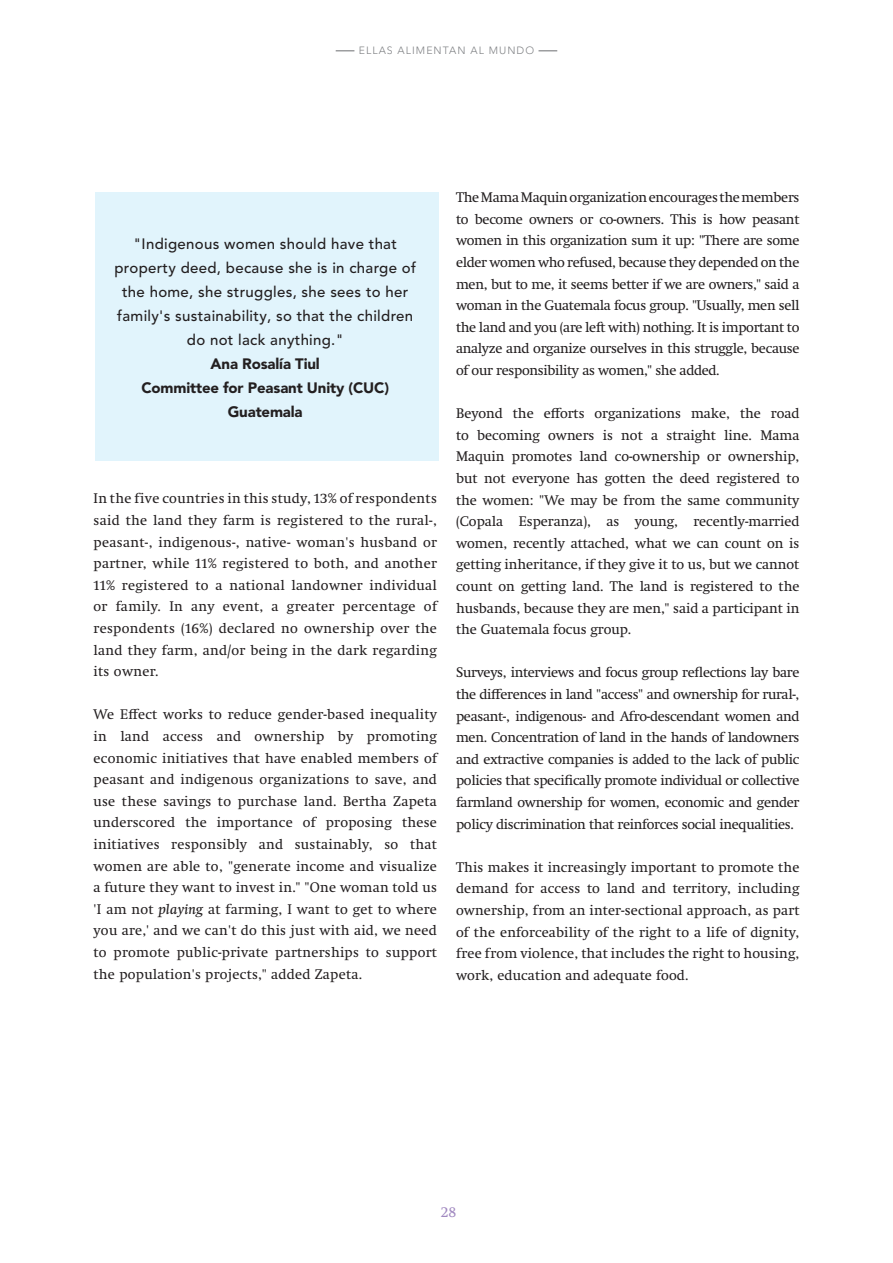
<style>
.page{position:relative;width:893px;height:1263px;background:#fff}
.page>*{position:absolute;margin:0;border:0;box-sizing:border-box;transform-origin:0 0}
.Testimonio{font:500 15px/24px "Avenir LT Pro";letter-spacing:.02em;color:#231f20;text-align:center}
.Testimonio-2{font:900 15px/24px "Avenir LT Pro";letter-spacing:-.01em;color:#231f20;text-align:center}
.t1{font:15px "Swift Neue LT Pro";color:#633b97}
.Cuerpo{font:14.25px/21.6px "Swift Neue LT Pro";letter-spacing:.005em;color:#231f20;text-align:justify}
.t2{font:300 10.5px "Avenir LT Pro";letter-spacing:.1em;color:#808285}
.s1{font-style:italic}
</style>
<div class="page">
<div style="left:95px;top:192px;width:343px;height:269px;background:#e1f4fc"></div>
<svg style="left:538px;top:51px;width:19px;height:1px"></svg>
<svg style="left:336px;top:51px;width:18px;height:1px"></svg>
<p class="t2" style="left:359px;top:44px;width:177px">ELLAS ALIMENTAN AL MUNDO</p>
<p class="Testimonio" style="left:114px;top:232px;width:303px">"Indigenous women should have that property deed, because she is in charge of the home, she struggles, she sees to her family's sustainability, so that the children do not lack anything."</p>
<p class="Testimonio-2" style="left:211px;top:352px;width:111px">Ana Rosalía Tiul</p>
<p class="Testimonio-2" style="left:141px;top:376px;width:249px">Committee for Peasant Unity (CUC)<br>Guatemala</p>
<p class="Cuerpo" style="left:94px;top:488px;width:345px">In the five countries in this study, 13% of respondents said the land they farm is registered to the rural-, peasant-, indigenous-, native- woman's husband or partner, while 11% registered to both, and another 11% registered to a national landowner individual or family. In any event, a greater percentage of respondents (16%) declared no ownership over the land they farm, and/or being in the dark regarding its owner.</p>
<p class="Cuerpo" style="left:94px;top:704px;width:345px">We Effect works to reduce gender-based inequality in land access and ownership by promoting economic initiatives that have enabled members of peasant and indigenous organizations to save, and use these savings to purchase land. Bertha Zapeta underscored the importance of proposing these initiatives responsibly and sustainably, so that women are able to, "generate income and visualize a future they want to invest in." "One woman told us 'I am not <span class="s1">playing</span> at farming, I want to get to where you are,' and we can't do this just with aid, we need to promote public-private partnerships to support the population's projects," added Zapeta.</p>
<p class="Cuerpo" style="left:456px;top:186px;width:345px">The Mama Maquin organization encourages the members to become owners or co-owners. This is how peasant women in this organization sum it up: "There are some elder women who refused, because they depended on the men, but to me, it seems better if we are owners," said a woman in the Guatemala focus group. "Usually, men sell the land and you (are left with) nothing. It is important to analyze and organize ourselves in this struggle, because of our responsibility as women," she added.</p>
<p class="Cuerpo" style="left:456px;top:402px;width:345px">Beyond the efforts organizations make, the road to becoming owners is not a straight line. Mama Maquin promotes land co-ownership or ownership, but not everyone has gotten the deed registered to the women: "We may be from the same community (Copala Esperanza), as young, recently-married women, recently attached, what we can count on is getting inheritance, if they give it to us, but we cannot count on getting land. The land is registered to the husbands, because they are men," said a participant in the Guatemala focus group.</p>
<p class="Cuerpo" style="left:456px;top:662px;width:345px">Surveys, interviews and focus group reflections lay bare the differences in land "access" and ownership for rural-, peasant-, indigenous- and Afro-descendant women and men. Concentration of land in the hands of landowners and extractive companies is added to the lack of public policies that specifically promote individual or collective farmland ownership for women, economic and gender policy discrimination that reinforces social inequalities.</p>
<p class="Cuerpo" style="left:456px;top:856px;width:345px">This makes it increasingly important to promote the demand for access to land and territory, including ownership, from an inter-sectional approach, as part of the enforceability of the right to a life of dignity, free from violence, that includes the right to housing, work, education and adequate food.</p>
<p class="t1" style="left:441px;top:1203px;width:17px">28</p>
</div>
